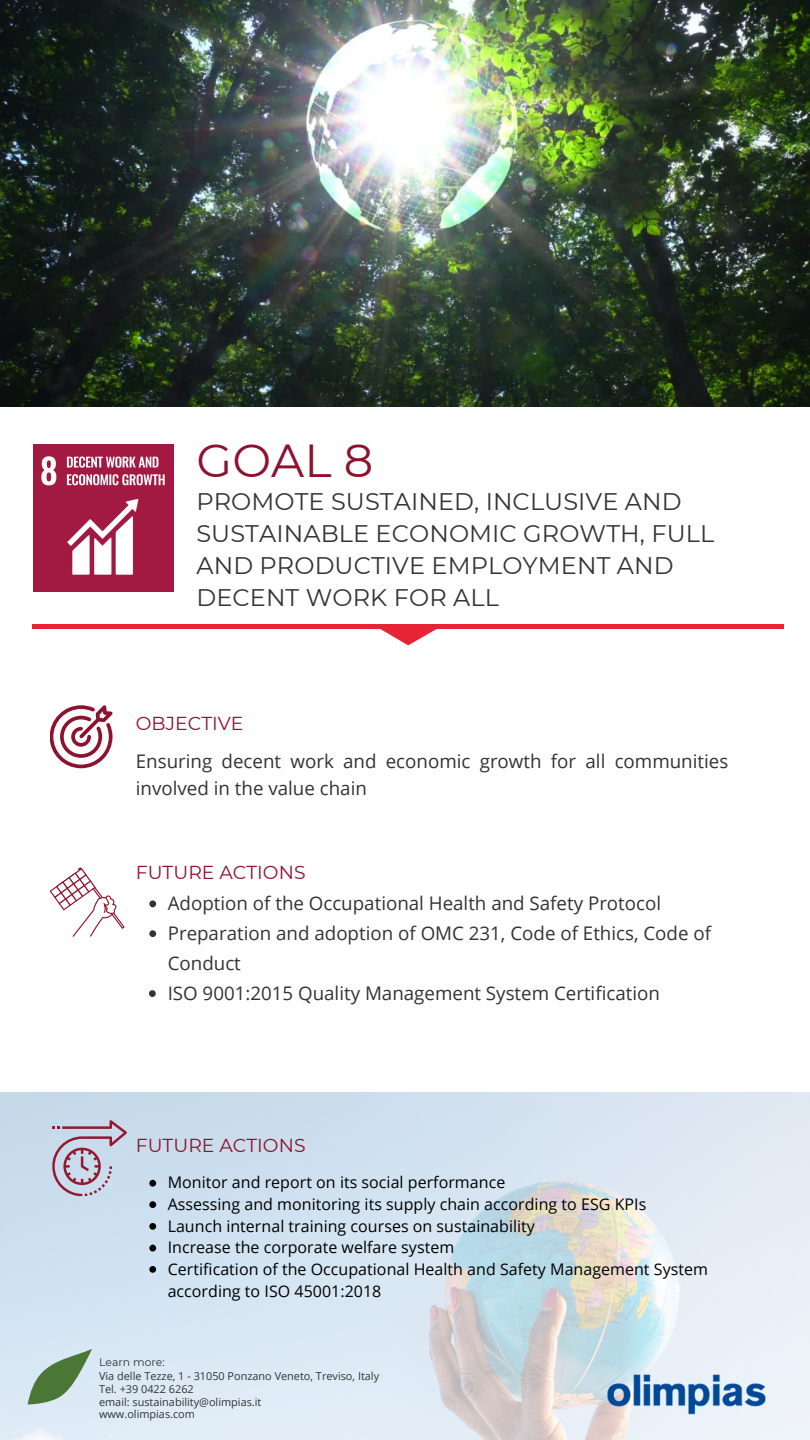
<style>
.page{position:relative;width:810px;height:1440px;background:#fff}
.page>*{position:absolute;margin:0;border:0;box-sizing:border-box;transform-origin:0 0}
.t1{font:46.2px "Montserrat";color:#8e112d}
.t2{font:24px/32.2px "Montserrat";letter-spacing:.005em;color:#333}
.t3{font:18.8px/30px "Open Sans";color:#333}
.t4{font:18.8px "Montserrat";color:#8e112d}
.t5{font:18.7px/26.2px "Open Sans";color:#333}
.t6{font:16px/21.8px "Open Sans";color:#000}
.t7{font:10.9px/12.8px "Open Sans";color:#333}
.t8{font:10.9px "Montserrat";color:#333}
</style>
<div class="page">
<img style="left:0;top:0;width:810px;height:406px">
<svg style="left:50px;top:705px;width:63px;height:63px"></svg>
<svg style="left:50px;top:867px;width:75px;height:70px"></svg>
<img style="left:0;top:1093px;width:810px;height:347px">
<svg style="left:28px;top:1349px;width:64px;height:55px;background:#97b39d"></svg>
<svg style="left:52px;top:1120px;width:75px;height:76px;background:#beb9ca"></svg>
<hr style="left:33px;top:625px;width:751px;height:4px;background:#e72433">
<svg style="left:380px;top:629px;width:57px;height:16px"></svg>
<svg style="left:149px;top:900px;width:7px;height:7px"></svg>
<svg style="left:149px;top:930px;width:7px;height:7px"></svg>
<svg style="left:149px;top:1180px;width:7px;height:7px"></svg>
<svg style="left:149px;top:1201px;width:7px;height:7px"></svg>
<svg style="left:149px;top:1223px;width:7px;height:7px"></svg>
<svg style="left:149px;top:1245px;width:7px;height:6px"></svg>
<svg style="left:149px;top:1266px;width:7px;height:7px"></svg>
<svg style="left:149px;top:990px;width:7px;height:7px"></svg>
<img style="left:600px;top:1371px;width:177px;height:46px">
<img style="left:33px;top:445px;width:140px;height:146px">
<p class="t1" style="left:197px;top:433px;width:178px">GOAL 8</p>
<p class="t2" style="left:196px;top:485px;width:519px">PROMOTE SUSTAINED, INCLUSIVE AND<br>SUSTAINABLE ECONOMIC GROWTH, FULL<br>AND PRODUCTIVE EMPLOYMENT AND<br>DECENT WORK FOR ALL</p>
<p class="t4" style="left:136px;top:712px;width:109px">OBJECTIVE</p>
<p class="t5" style="left:136px;top:748px;width:594px">Ensuring decent work and economic growth for all communities involved in the value chain</p>
<p class="t4" style="left:136px;top:861px;width:171px">FUTURE ACTIONS</p>
<p class="t3" style="left:168px;top:887px;width:495px">Adoption of the Occupational Health and Safety Protocol</p>
<p class="t3" style="left:168px;top:917px;width:545px">Preparation and adoption of OMC 231, Code of Ethics, Code of<br>Conduct</p>
<p class="t3" style="left:168px;top:977px;width:494px">ISO 9001:2015 Quality Management System Certification</p>
<p class="t4" style="left:136px;top:1134px;width:171px">FUTURE ACTIONS</p>
<p class="t6" style="left:168px;top:1171px;width:339px">Monitor and report on its social performance</p>
<p class="t6" style="left:168px;top:1193px;width:480px">Assessing and monitoring its supply chain according to ESG KPIs</p>
<p class="t6" style="left:168px;top:1214px;width:369px">Launch internal training courses on sustainability</p>
<p class="t6" style="left:168px;top:1236px;width:288px">Increase the corporate welfare system</p>
<p class="t6" style="left:168px;top:1258px;width:542px">Certification of the Occupational Health and Safety Management System according to ISO 45001:2018</p>
<p class="t8" style="left:99px;top:1355px;width:67px">Learn more:</p>
<p class="t7" style="left:99px;top:1370px;width:282px">Via delle Tezze, 1 - 31050 Ponzano Veneto, Treviso, Italy<br>Tel. +39 0422 6262</p>
<p class="t7" style="left:99px;top:1395px;width:164px">email: sustainability@olimpias.it</p>
<p class="t7" style="left:99px;top:1408px;width:97px">www.olimpias.com</p>
</div>
